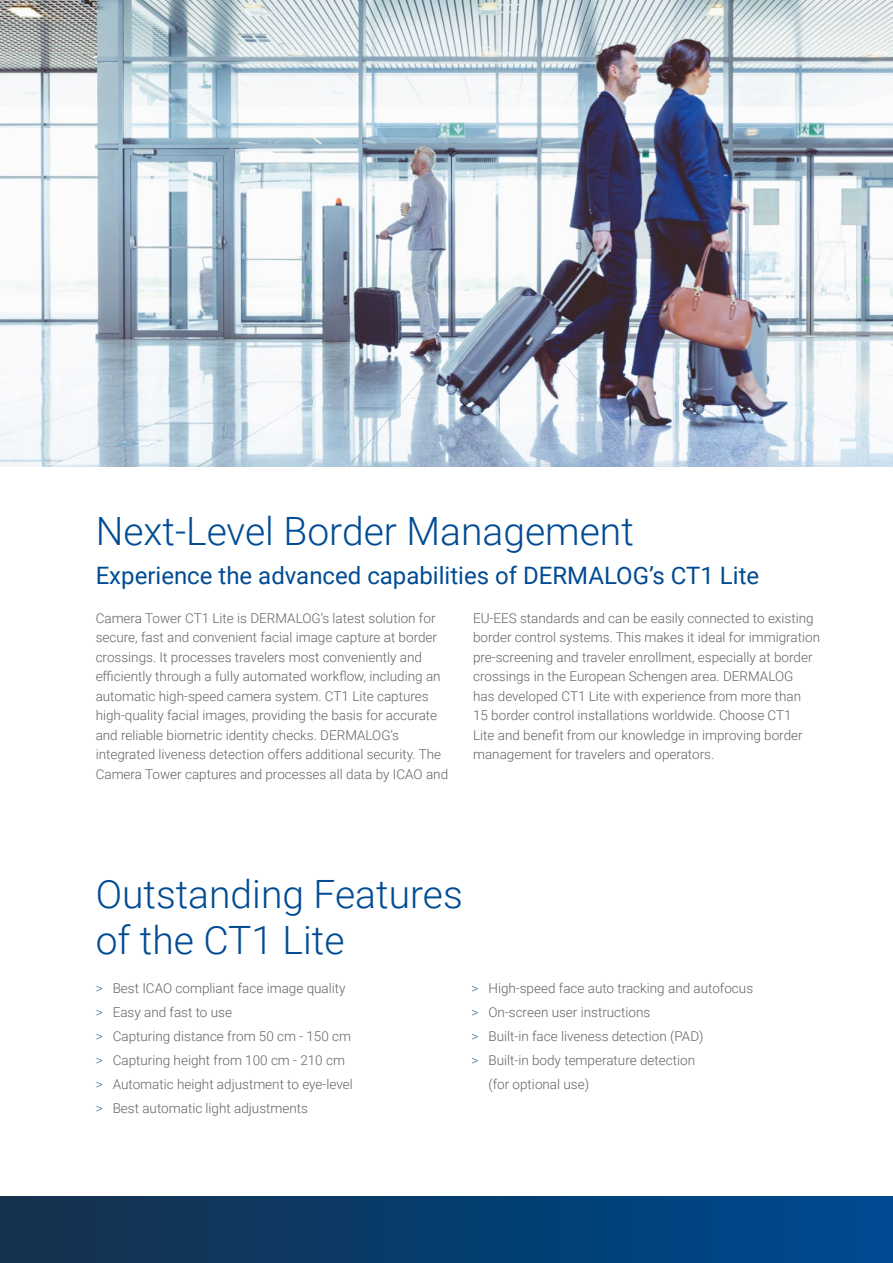
<style>
.page{position:relative;width:893px;height:1263px;background:#fff}
.page>*{position:absolute;margin:0;border:0;box-sizing:border-box;transform-origin:0 0}
.t1{font:300 39px/45px "Roboto";color:#004b93}
.t2{font:24px "Roboto";color:#004b93}
.t3{font:300 13.5px/19.5px "Roboto";color:#646363}
.s1{color:#496ead}
</style>
<div class="page">
<div style="left:0;top:1196px;width:893px;height:67px;background:linear-gradient(to right,#15304b,#004a92)"></div>
<img style="left:0;top:0;width:893px;height:467px">
<h1 class="t1" style="left:96px;top:507px;width:540px">Next-Level Border Management</h1>
<h2 class="t2" style="left:96px;top:559px;width:665px">Experience the advanced capabilities of DERMALOG’s CT1 Lite</h2>
<p class="t3" style="left:96px;top:608px;width:354px">Camera Tower CT1 Lite is DERMALOG’s latest solution for secure, fast and convenient facial image capture at border crossings. It processes travelers most conveniently and efficiently through a fully automated workflow, including an automatic high-speed camera system. CT1 Lite captures high-quality facial images, providing the basis for accurate and reliable biometric identity checks. DERMALOG’s integrated liveness detection offers additional security. The Camera Tower captures and processes all data by ICAO and</p>
<p class="t3" style="left:473px;top:608px;width:348px">EU-EES standards and can be easily connected to existing border control systems. This makes it ideal for immigration pre-screening and traveler enrollment, especially at border crossings in the European Schengen area. DERMALOG<br>has developed CT1 Lite with experience from more than<br>15 border control installations worldwide. Choose CT1<br>Lite and benefit from our knowledge in improving border management for travelers and operators.</p>
<h1 class="t1" style="left:96px;top:871px;width:369px">Outstanding Features of the CT1 Lite</h1>
<p class="t3" style="left:96px;top:976px;width:259px;line-height:24px"><span class="s1">&gt;</span> Best ICAO compliant face image quality <span class="s1">&gt;</span> Easy and fast to use<br><span class="s1">&gt;</span> Capturing distance from 50 cm - 150 cm <span class="s1">&gt;</span> Capturing height from 100 cm - 210 cm <span class="s1">&gt;</span> Automatic height adjustment to eye-level <span class="s1">&gt;</span> Best automatic light adjustments</p>
<p class="t3" style="left:471px;top:978px;width:283px"><span class="s1">&gt;</span> High-speed face auto tracking and autofocus</p>
<p class="t3" style="left:471px;top:1002px;width:180px"><span class="s1">&gt;</span> On-screen user instructions</p>
<p class="t3" style="left:471px;top:1026px;width:234px"><span class="s1">&gt;</span> Built-in face liveness detection (PAD)</p>
<p class="t3" style="left:471px;top:1050px;width:225px"><span class="s1">&gt;</span> Built-in body temperature detection</p>
<p class="t3" style="left:488px;top:1074px;width:102px">(for optional use)</p>
</div>
